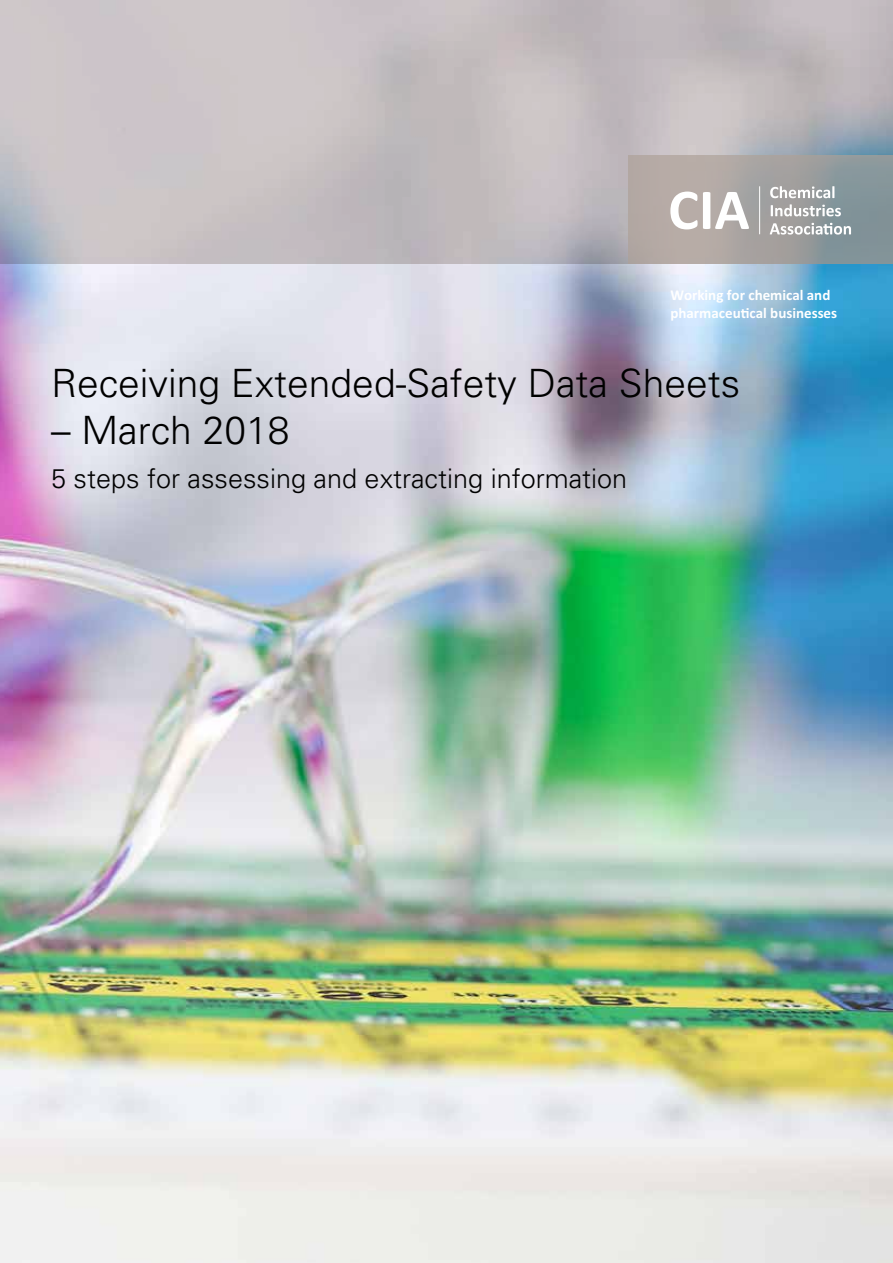
<style>
.page{position:relative;width:893px;height:1263px;background:#fff}
.page>*{position:absolute;margin:0;border:0;box-sizing:border-box;transform-origin:0 0}
.t1{font:300 39px "Univers";color:#000}
.t2{font:300 27px "Univers";color:#000}
.t3{font:700 15px/18px "Calibri";color:#fff}
</style>
<div class="page">
<img style="left:0;top:264px;width:893px;height:999px">
<svg style="left:0;top:0;width:893px;height:264px;background:#c4bec1"></svg>
<svg style="left:628px;top:156px;width:265px;height:108px;background:#a0a09f"></svg>
<svg style="left:670px;top:192px;width:79px;height:37px"></svg>
<svg style="left:770px;top:186px;width:64px;height:12px"></svg>
<svg style="left:771px;top:204px;width:70px;height:12px"></svg>
<svg style="left:770px;top:223px;width:81px;height:12px"></svg>
<hr style="left:759px;top:186px;width:1px;height:48px;background:#fff">
<p class="t3" style="left:670px;top:286px;width:168px">Working for chemical and pharmaceu cal businesses</p>
<p class="t1" style="left:51px;top:360px;width:691px">Receiving Extended-Safety Data Sheets</p>
<p class="t1" style="left:51px;top:407px;width:240px">– March 2018</p>
<p class="t2" style="left:51px;top:462px;width:578px">5 steps for assessing and extracting information</p>
</div>
